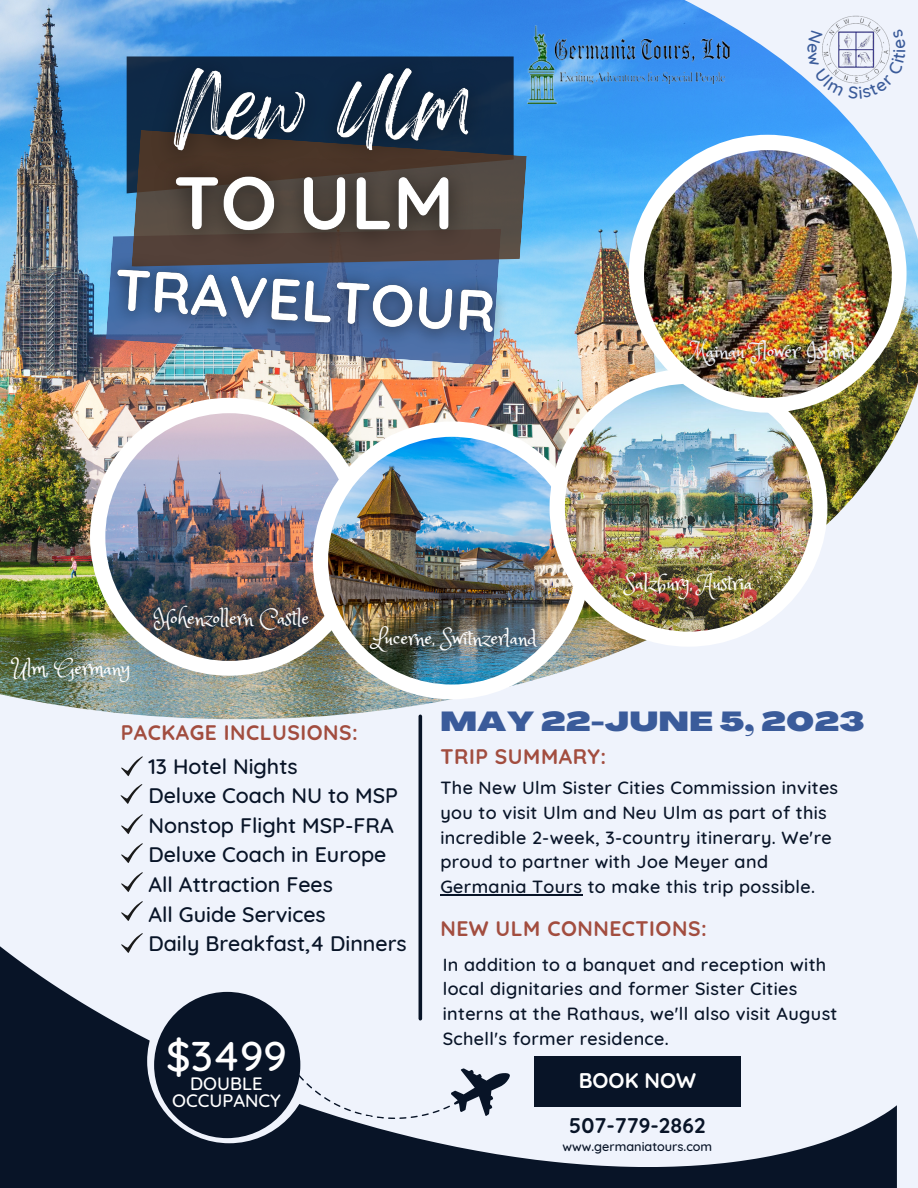
<style>
.page{position:relative;width:918px;height:1188px;background:#eff3fc}
.page>*{position:absolute;margin:0;border:0;box-sizing:border-box;transform-origin:0 0}
.t1{font:500 42.3px "Quicksand";color:#fff}
.t2{font:900 27px "Agrandir Grand";letter-spacing:.025em;color:#3a5b9a}
.t3{font:500 21.45px/29.5px "Quicksand";color:#081427}
.t4{font:21.45px "Princess Sofia";color:#fff}
.t5{font:21.45px "Princess Sofia";color:#eff3fc}
.t6{font:700 21.15px "Quicksand";color:#081427}
.t7{font:700 21.15px "Quicksand";color:#fff}
.t8{font:700 21px "Quicksand";letter-spacing:.025em;color:#a24d3f}
.t9{font:500 18.3px/16.8px "Quicksand";color:#fff;text-align:center}
.t10{font:500 18px/24.8px "Quicksand";letter-spacing:.02em;color:#081427}
.t11{font:500 12.75px "Quicksand";color:#081427}
</style>
<div class="page">
<img style="left:0;top:0;width:918px;height:719px">
<div style="left:90px;top:398px;width:278px;height:278px;background:#fff;border-radius:50%"></div>
<img style="left:105px;top:413px;width:248px;height:248px;border-radius:50%">
<div style="left:313px;top:421px;width:278px;height:278px;background:#fff;border-radius:50%"></div>
<img style="left:328px;top:437px;width:248px;height:248px;border-radius:50%">
<div style="left:550px;top:369px;width:277px;height:278px;background:#fff;border-radius:50%"></div>
<img style="left:565px;top:384px;width:248px;height:248px;border-radius:50%">
<svg style="left:127px;top:56px;width:387px;height:137px;background:#112c4a"></svg>
<svg style="left:132px;top:130px;width:395px;height:163px;background:#465f70"></svg>
<svg style="left:0;top:823px;width:897px;height:365px"></svg>
<svg style="left:121px;top:756px;width:22px;height:20px"></svg>
<svg style="left:120px;top:784px;width:23px;height:20px"></svg>
<svg style="left:121px;top:814px;width:22px;height:20px"></svg>
<svg style="left:121px;top:843px;width:22px;height:20px"></svg>
<svg style="left:121px;top:872px;width:22px;height:20px"></svg>
<svg style="left:121px;top:901px;width:22px;height:20px"></svg>
<hr style="left:419px;top:716px;width:3px;height:303px;background:#081427">
<div style="left:534px;top:1056px;width:207px;height:51px;background:#081427"></div>
<div style="left:147px;top:979px;width:164px;height:164px;background:#eff3fc;border-radius:50%"></div>
<svg style="left:259px;top:1021px;width:253px;height:110px"></svg>
<div style="left:154px;top:992px;width:146px;height:146px;background:#081427;border-radius:50%"></div>
<img style="left:816px;top:6px;width:81px;height:23px">
<img style="left:528px;top:26px;width:201px;height:77px">
<div style="left:629px;top:135px;width:278px;height:278px;background:#fff;border-radius:50%"></div>
<img style="left:644px;top:150px;width:248px;height:248px;border-radius:50%">
<img style="left:140px;top:16px;width:365px;height:192px">
<img style="left:141px;top:125px;width:346px;height:101px">
<img style="left:86px;top:226px;width:438px;height:149px">
<hr style="left:440px;top:894px;width:142px;height:1px;background:#081427">
<svg style="left:121px;top:933px;width:22px;height:20px"></svg>
<svg style="left:807px;top:29px;width:99px;height:70px"></svg>
<p class="t5" style="left:690px;top:337px;width:167px">Mainau Flower Island</p>
<p class="t4" style="left:13px;top:654px;width:119px">Ulm, Germany</p>
<p class="t4" style="left:154px;top:604px;width:157px">Hohenzollern Castle</p>
<p class="t8" style="left:121px;top:719px;width:239px">PACKAGE INCLUSIONS:</p>
<p class="t4" style="left:372px;top:624px;width:166px">Lucerne, Switnzerland</p>
<p class="t4" style="left:625px;top:569px;width:130px">Salzburg, Austria</p>
<h2 class="t2" style="left:440px;top:711px;width:426px">MAY 22-JUNE 5, 2023</h2>
<p class="t3" style="left:148px;top:751px;width:260px">13 Hotel Nights<br>Deluxe Coach NU to MSP<br>Nonstop Flight MSP-FRA<br>Deluxe Coach in Europe<br>All Attraction Fees<br>All Guide Services<br>Daily Breakfast,4 Dinners</p>
<h1 class="t1" style="left:166px;top:1029px;width:122px">$3499</h1>
<p class="t9" style="left:172px;top:1075px;width:110px">DOUBLE<br>OCCUPANCY</p>
<p class="t8" style="left:440px;top:743px;width:167px">TRIP SUMMARY:</p>
<p class="t10" style="left:440px;top:775px;width:399px">The New Ulm Sister Cities Commission invites you to visit Ulm and Neu Ulm as part of this incredible 2-week, 3-country itinerary. We're proud to partner with Joe Meyer and Germania Tours to make this trip possible.</p>
<p class="t8" style="left:440px;top:915px;width:268px">NEW ULM CONNECTIONS:</p>
<p class="t10" style="left:443px;top:951px;width:396px">In addition to a banquet and reception with local dignitaries and former Sister Cities interns at the Rathaus, we'll also visit August Schell's former residence.</p>
<p class="t7" style="left:579px;top:1067px;width:119px">BOOK NOW</p>
<p class="t6" style="left:569px;top:1112px;width:138px">507-779-2862</p>
<p class="t11" style="left:562px;top:1138px;width:151px">www.germaniatours.com</p>
</div>
